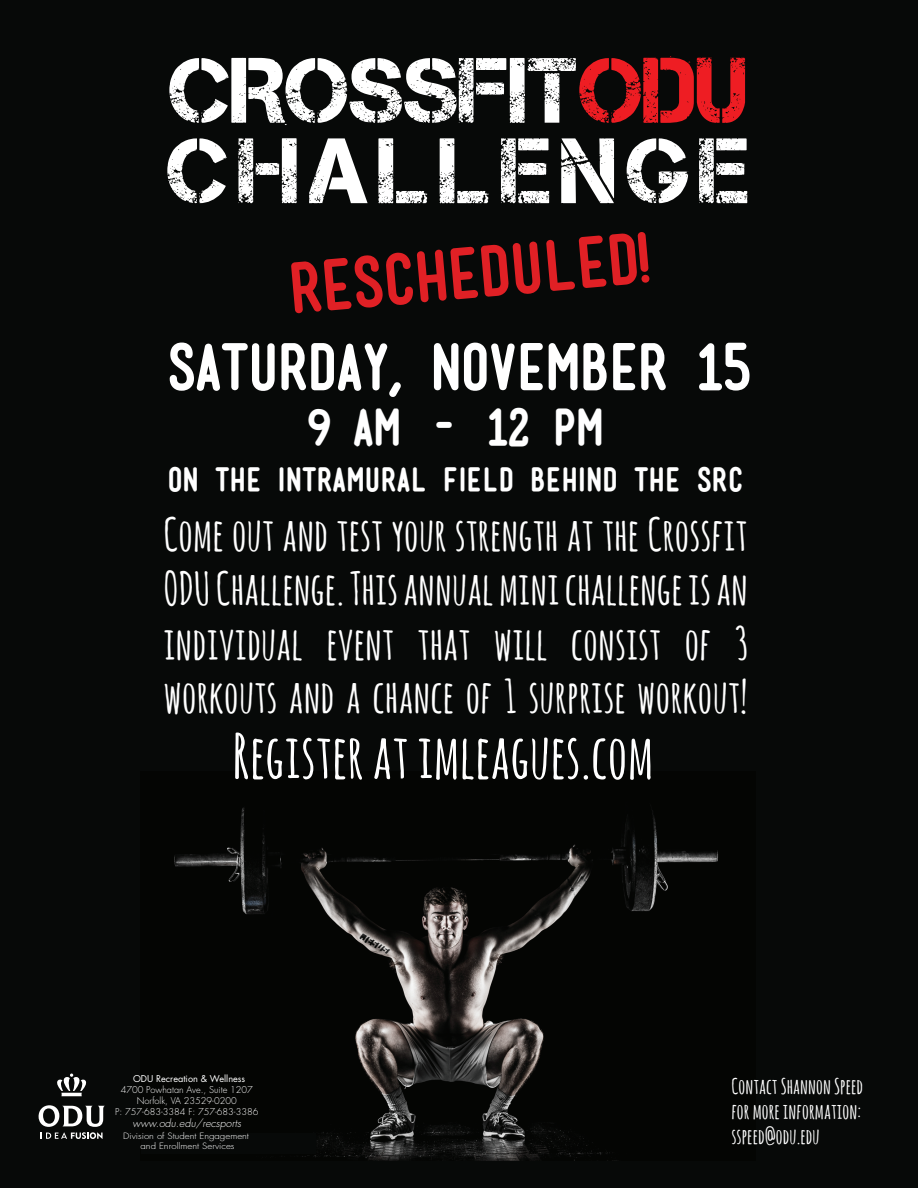
<style>
.page{position:relative;width:918px;height:1188px;background:#070908}
.page>*{position:absolute;margin:0;border:0;box-sizing:border-box;transform-origin:0 0}
.t1{font:92.4px/80.4px "Captureit";color:#fff}
.t2{font:700 65.4px "Mensch";color:#e02025}
.t3{font:700 60.6px "Amatic SC";color:#fff}
.t4{font:700 60.45px "Mensch";color:#fff}
.t5{font:700 47.7px "Mensch";color:#fff}
.t6{font:700 45px/54px "Amatic SC";color:#fff;text-align:justify}
.t7{font:700 31.05px "Mensch";letter-spacing:.02em;color:#fff}
.t8{font:700 21.3px/25.5px "Amatic SC";color:#fff;text-align:justify}
.t9{font:italic 300 10.65px "Futura Std";color:#fff}
.t10{font:300 9.15px/10.9px "Futura Std";color:#fff;text-align:center}
.t11{font:9.15px "Futura Std";color:#fff}
.t12{font:300 8.55px/10.2px "Futura Std";color:#fff;text-align:center;scale:1.13 1}
.s1{color:#ee1d23}
</style>
<div class="page">
<img style="left:174px;top:808px;width:544px;height:353px">
<div style="left:141px;top:1133px;width:174px;height:21px;background:#070908"></div>
<svg style="left:57px;top:1074px;width:30px;height:22px"></svg>
<svg style="left:39px;top:1105px;width:66px;height:34px"></svg>
<h1 class="t1" style="left:167px;top:50px;width:584px">CROSSFIT<span class="s1">ODU<br></span>CHALLENGE</h1>
<h2 class="t2" style="left:287px;top:259px;width:361px;rotate:-5deg">RESCHEDULED!</h2>
<h3 class="t4" style="left:168px;top:339px;width:585px">SATURDAY, NOVEMBER 15</h3>
<p class="t5" style="left:309px;top:405px;width:296px">9 AM - 12 PM</p>
<p class="t7" style="left:168px;top:465px;width:577px">ON THE INTRAMURAL FIELD BEHIND THE SRC</p>
<p class="t6" style="left:163px;top:505px;width:586px">Come out and test your strength at the Crossfit ODUChallenge.Thisannual minichallengeisan individual event that will consist of 3 workouts and a chance of 1 surprise workout!</p>
<h3 class="t3" style="left:232px;top:713px;width:423px">Register at imleagues.com</h3>
<p class="t11" style="left:133px;top:1072px;width:114px">ODU Recreation &amp; Wellness</p>
<p class="t10" style="left:115px;top:1084px;width:145px">4700 Powhatan Ave., Suite 1207<br>Norfolk, VA 23529-0200<br>P: 757-683-3384 F: 757-683-3386</p>
<p class="t9" style="left:132px;top:1117px;width:110px">www.odu.edu/recsports</p>
<p class="t12" style="left:123px;top:1131px;width:113px">Division of Student Engagement and Enrollment Services</p>
<p class="t8" style="left:731px;top:1072px;width:133px">Contact Shannon Speed for more information: sspeed@odu.edu</p>
</div>
